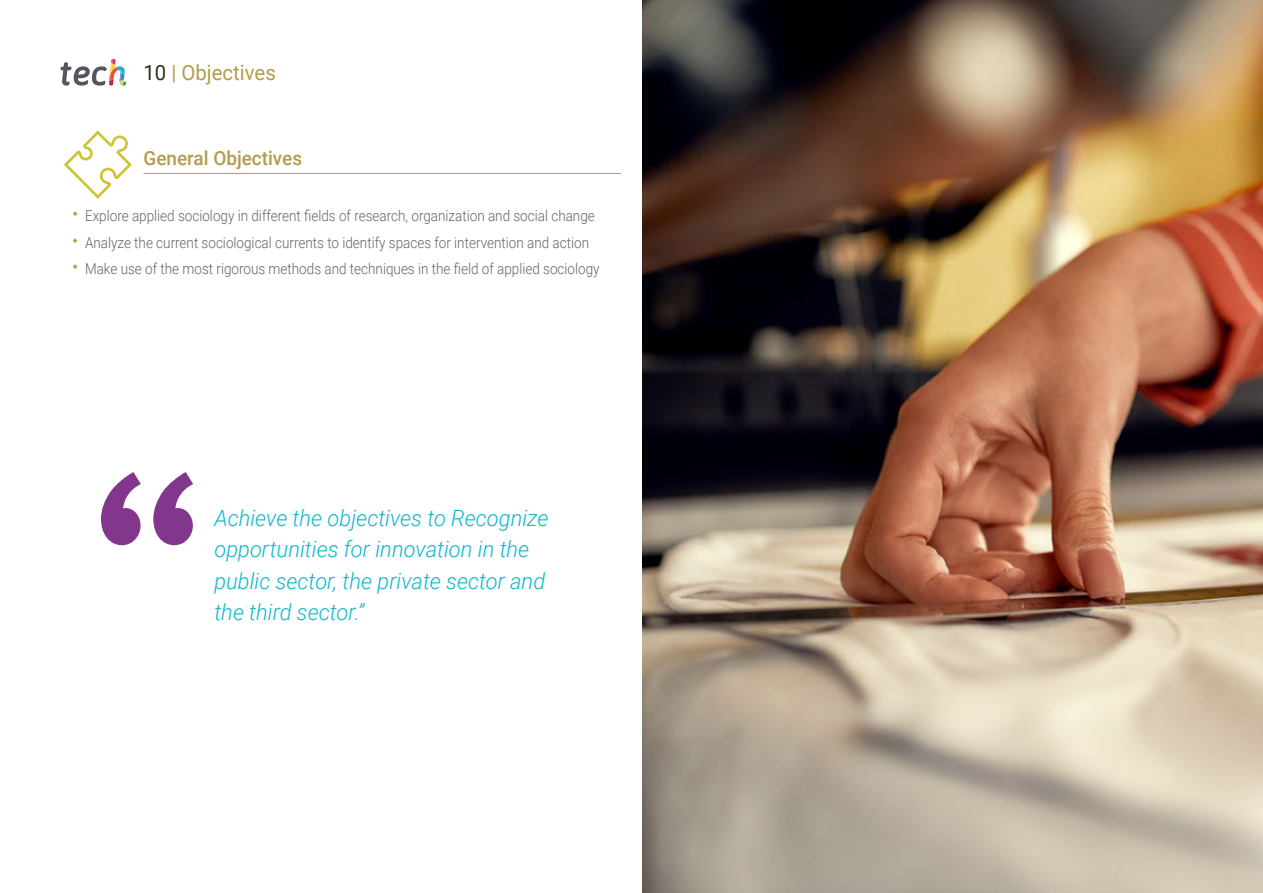
<style>
.page{position:relative;width:1263px;height:893px;background:#fff}
.page>*{position:absolute;margin:0;border:0;box-sizing:border-box;transform-origin:0 0}
.t1{font:italic 300 22.5px/31.5px "Roboto";color:#0fb6cf}
.t2{font:21px "Roboto";color:#b49c4b}
.t3{font:500 19.5px "Roboto";color:#b49c4b}
.t4{font:300 15px/26.7px "Roboto";color:#61646a;scale:.9 1}
.s1{color:#312e20}
</style>
<div class="page">
<hr style="left:144px;top:173px;width:477px;height:1px;background:#b49c4b">
<svg style="left:64px;top:130px;width:68px;height:69px"></svg>
<svg style="left:101px;top:472px;width:92px;height:73px"></svg>
<img style="left:642px;top:0;width:621px;height:893px">
<svg style="left:61px;top:59px;width:65px;height:27px"></svg>
<h2 class="t2" style="left:144px;top:57px;width:134px"><span class="s1">10</span> | Objectives</h2>
<h3 class="t3" style="left:144px;top:144px;width:160px">General Objectives</h3>
<p class="t4" style="left:85px;top:202px;width:573px">Explore applied sociology in different fields of research, organization and social change<br>Analyze the current sociological currents to identify spaces for intervention and action<br>Make use of the most rigorous methods and techniques in the field of applied sociology</p>
<h1 class="t1" style="left:214px;top:501px;width:336px">Achieve the objectives to Recognize opportunities for innovation in the public sector, the private sector and the third sector.”</h1>
</div>
